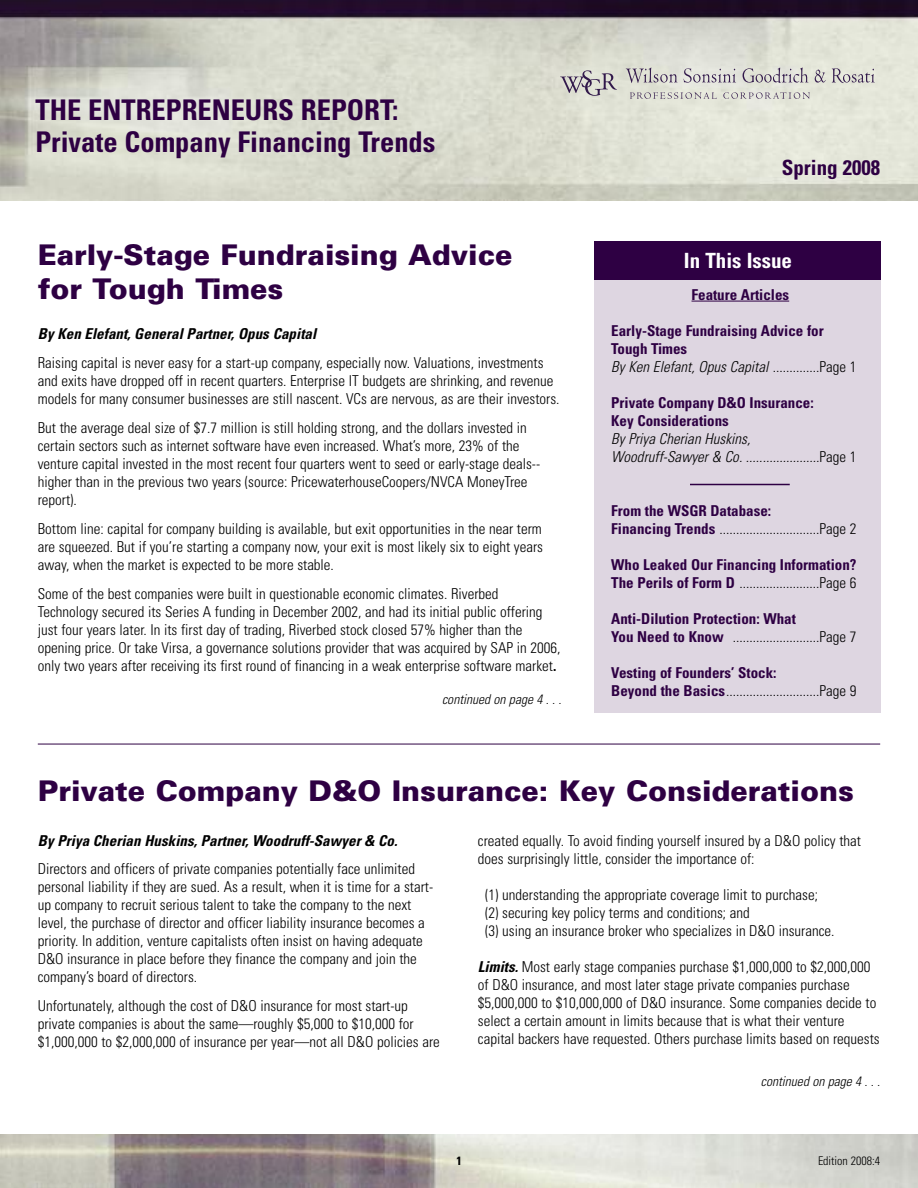
<style>
.page{position:relative;width:918px;height:1188px;background:#fff}
.page>*{position:absolute;margin:0;border:0;box-sizing:border-box;transform-origin:0 0}
.t1{font:900 28.5px/34.2px "Univers";color:#2e0043}
.t2{font:700 condensed 28.5px/32.7px "Univers";color:#2e0043}
.t3{font:700 condensed 21px "Univers";color:#fff}
.t4{font:700 condensed 21px "Univers";color:#2e0043}
.t5{font:300 condensed 15px/18px "Univers";color:#000}
.t6{font:700 condensed 15px/18px "Univers";color:#2e0043}
.t7{font:italic 700 condensed 15px "Univers";letter-spacing:.005em;color:#000}
.t8{font:italic 300 condensed 15px/18px "Univers";letter-spacing:.005em;color:#000}
.t9{font:italic 300 condensed 13.5px "Univers";letter-spacing:.005em;color:#000}
.t10{font:300 condensed 12px "Univers";color:#000}
.t11{font:700 condensed 12px "Univers";color:#000}
.s1{font-weight:700}
.s2{font-weight:300;font-style:italic;color:#000}
.s3{font-weight:300;color:#000}
.s4{font-style:normal}
.s5{font-weight:700;font-style:italic}
</style>
<div class="page">
<div style="left:594px;top:250px;width:286px;height:462px;background:#ded6e1"></div>
<div style="left:594px;top:242px;width:286px;height:38px;background:#2e0043"></div>
<img style="left:0;top:1135px;width:918px;height:53px">
<img style="left:0;top:0;width:918px;height:201px">
<svg style="left:626px;top:68px;width:51px;height:15px"></svg>
<svg style="left:683px;top:68px;width:53px;height:15px"></svg>
<svg style="left:743px;top:68px;width:65px;height:15px"></svg>
<svg style="left:815px;top:70px;width:11px;height:13px"></svg>
<svg style="left:832px;top:68px;width:43px;height:15px"></svg>
<svg style="left:630px;top:92px;width:87px;height:7px"></svg>
<svg style="left:723px;top:92px;width:87px;height:7px"></svg>
<svg style="left:560px;top:70px;width:57px;height:26px"></svg>
<hr style="left:692px;top:301px;width:97px;height:1px;background:#2e0043">
<hr style="left:38px;top:744px;width:842px;height:1px;background:#2e0043">
<hr style="left:690px;top:484px;width:100px;height:1px;background:#2e0043">
<h1 class="t2" style="left:35px;top:95px;width:402px">THE ENTREPRENEURS REPORT:<br>Private Company Financing Trends</h1>
<h1 class="t1" style="left:38px;top:240px;width:476px">Early-Stage Fundraising Advice for Tough Times</h1>
<p class="t7" style="left:38px;top:328px;width:280px">By Ken Elefant, General Partner, Opus Capital</p>
<p class="t5" style="left:38px;top:355px;width:523px">Raising capital is never easy for a start-up company, especially now. Valuations, investments and exits have dropped off in recent quarters. Enterprise IT budgets are shrinking, and revenue models for many consumer businesses are still nascent. VCs are nervous, as are their investors.</p>
<p class="t5" style="left:38px;top:420px;width:504px">But the average deal size of $7.7 million is still holding strong, and the dollars invested in certain sectors such as internet software have even increased. What’s more, 23% of the venture capital invested in the most recent four quarters went to seed or early-stage deals-- higher than in the previous two years (source: PricewaterhouseCoopers/NVCA MoneyTree report).</p>
<p class="t5" style="left:38px;top:521px;width:507px;text-align:justify">Bottom line: capital for company building is available, but exit opportunities in the near term are squeezed. But if you’re starting a company now, your exit is most likely six to eight years away, when the market is expected to be more stable.</p>
<p class="t5" style="left:38px;top:586px;width:524px">Some of the best companies were built in questionable economic climates. Riverbed Technology secured its Series A funding in December 2002, and had its initial public offering just four years later. In its first day of trading, Riverbed stock closed 57% higher than the opening price. Or take Virsa, a governance solutions provider that was acquired by SAP in 2006, only two years after receiving its first round of financing in a weak enterprise software market<span class="s1">.</span></p>
<p class="t9" style="left:442px;top:694px;width:121px">continued on page 4 . . .</p>
<h2 class="t4" style="left:782px;top:160px;width:100px">Spring 2008</h2>
<h2 class="t3" style="left:684px;top:253px;width:110px">In This Issue</h2>
<p class="t6" style="left:692px;top:286px;width:99px">Feature Articles</p>
<p class="t6" style="left:611px;top:322px;width:247px">Early-Stage Fundraising Advice for<br>Tough Times<br><span class="s2">By Ken Elefant, Opus Capital</span> <span class="s3">..............Page 1</span></p>
<p class="t6" style="left:611px;top:394px;width:204px">Private Company D&amp;O Insurance:<br>Key Considerations</p>
<p class="t8" style="left:611px;top:431px;width:247px">By Priya Cherian Huskins,<br>Woodruff-Sawyer &amp; Co. ......................<span class="s4">Page 1</span></p>
<p class="t6" style="left:611px;top:502px;width:247px">From the WSGR Database:<br>Financing Trends <span class="s3">..............................Page 2</span></p>
<p class="t6" style="left:611px;top:556px;width:247px">Who Leaked Our Financing Information?<br>The Perils of Form D <span class="s3">........................Page 6</span></p>
<p class="t6" style="left:611px;top:610px;width:247px">Anti-Dilution Protection: What<br>You Need to Know <span class="s3">..........................Page 7</span></p>
<p class="t6" style="left:611px;top:664px;width:247px">Vesting of Founders’ Stock:<br>Beyond the Basics<span class="s3">............................Page 9</span></p>
<h1 class="t1" style="left:38px;top:776px;width:818px">Private Company D&amp;O Insurance: Key Considerations</h1>
<p class="t7" style="left:38px;top:835px;width:361px">By Priya Cherian Huskins, Partner, Woodruff-Sawyer &amp; Co.</p>
<p class="t5" style="left:38px;top:861px;width:397px">Directors and officers of private companies potentially face unlimited personal liability if they are sued. As a result, when it is time for a start&shy;up company to recruit serious talent to take the company to the next level, the purchase of director and officer liability insurance becomes a priority. In addition, venture capitalists often insist on having adequate D&amp;O insurance in place before they finance the company and join the company’s board of directors.</p>
<p class="t5" style="left:38px;top:998px;width:404px">Unfortunately, although the cost of D&amp;O insurance for most start-up private companies is about the same—roughly $5,000 to $10,000 for $1,000,000 to $2,000,000 of insurance per year—not all D&amp;O policies are</p>
<p class="t5" style="left:478px;top:833px;width:385px">created equally. To avoid finding yourself insured by a D&amp;O policy that does surprisingly little, consider the importance of:</p>
<p class="t5" style="left:485px;top:887px;width:351px">(1) understanding the appropriate coverage limit to purchase; (2) securing key policy terms and conditions; and<br>(3) using an insurance broker who specializes in D&amp;O insurance.</p>
<p class="t5" style="left:478px;top:959px;width:403px"><span class="s5">Limits.</span> Most early stage companies purchase $1,000,000 to $2,000,000 of D&amp;O insurance, and most later stage private companies purchase $5,000,000 to $10,000,000 of D&amp;O insurance. Some companies decide to select a certain amount in limits because that is what their venture capital backers have requested. Others purchase limits based on requests</p>
<p class="t11" style="left:456px;top:1156px;width:7px">1</p>
<p class="t9" style="left:761px;top:1076px;width:121px">continued on page 4 . . .</p>
<p class="t10" style="left:818px;top:1156px;width:64px">Edition 2008:4</p>
</div>
